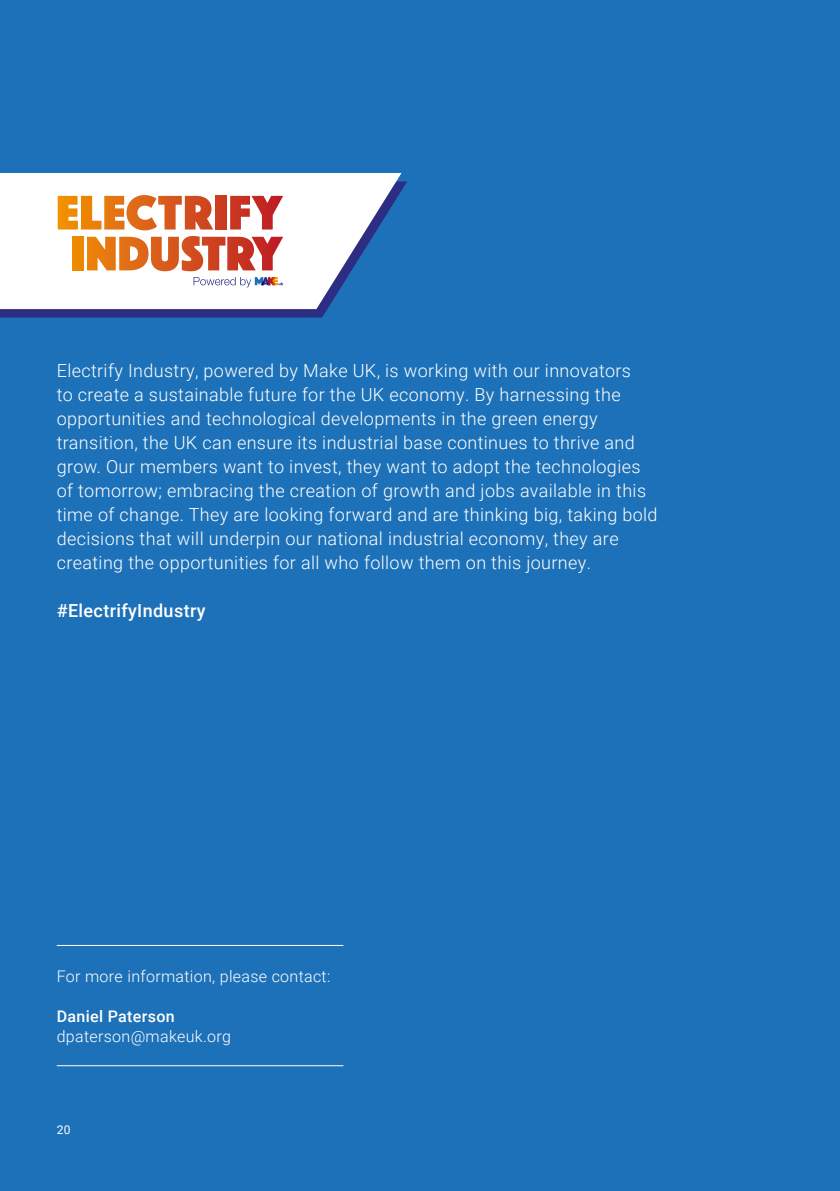
<style>
.page{position:relative;width:840px;height:1191px;background:#fff}
.page>*{position:absolute;margin:0;border:0;box-sizing:border-box;transform-origin:0 0}
.t1{font:300 18px/24px "Roboto";letter-spacing:.02em;color:#fff}
.t2{font:500 18px "Roboto";letter-spacing:.02em;color:#fff}
.t3{font:300 16px "Roboto";letter-spacing:.02em;color:#fff}
.t4{font:500 16px "Roboto";letter-spacing:.02em;color:#fff}
.t5{font:12px "Roboto";color:#fff}
</style>
<div class="page">
<div style="left:0;top:0;width:839px;height:1191px;background:#1d71b8"></div>
<hr style="left:57px;top:945px;width:286px;height:1px;background:#fff">
<hr style="left:57px;top:1065px;width:286px;height:1px;background:#fff">
<svg style="left:0;top:181px;width:407px;height:136px;fill:#2d2e83"></svg>
<svg style="left:0;top:173px;width:401px;height:136px;background:#dee7f1"></svg>
<svg style="left:193px;top:277px;width:90px;height:10px"></svg>
<div style="left:72px;top:237px;width:12px;height:33px;background:#ed8800"></div>
<svg style="left:87px;top:236px;width:196px;height:35px;background:#e28861"></svg>
<svg style="left:58px;top:195px;width:155px;height:35px;background:#ea9d63"></svg>
<div style="left:215px;top:196px;width:11px;height:33px;background:#cb3d20"></div>
<svg style="left:230px;top:196px;width:53px;height:33px;background:#dc817b"></svg>
<p class="t1" style="left:57px;top:357px;width:602px">Electrify Industry, powered by Make UK, is working with our innovators<br>to create a sustainable future for the UK economy. By harnessing the opportunities and technological developments in the green energy transition, the UK can ensure its industrial base continues to thrive and grow. Our members want to invest, they want to adopt the technologies of tomorrow; embracing the creation of growth and jobs available in this time of change. They are looking forward and are thinking big, taking bold decisions that will underpin our national industrial economy, they are creating the opportunities for all who follow them on this journey.</p>
<p class="t2" style="left:57px;top:597px;width:150px">#ElectrifyIndustry</p>
<p class="t3" style="left:57px;top:964px;width:275px">For more information, please contact:</p>
<p class="t4" style="left:57px;top:1004px;width:119px">Daniel Paterson</p>
<p class="t3" style="left:57px;top:1024px;width:176px">dpaterson@makeuk.org</p>
<p class="t5" style="left:57px;top:1121px;width:15px">20</p>
</div>
